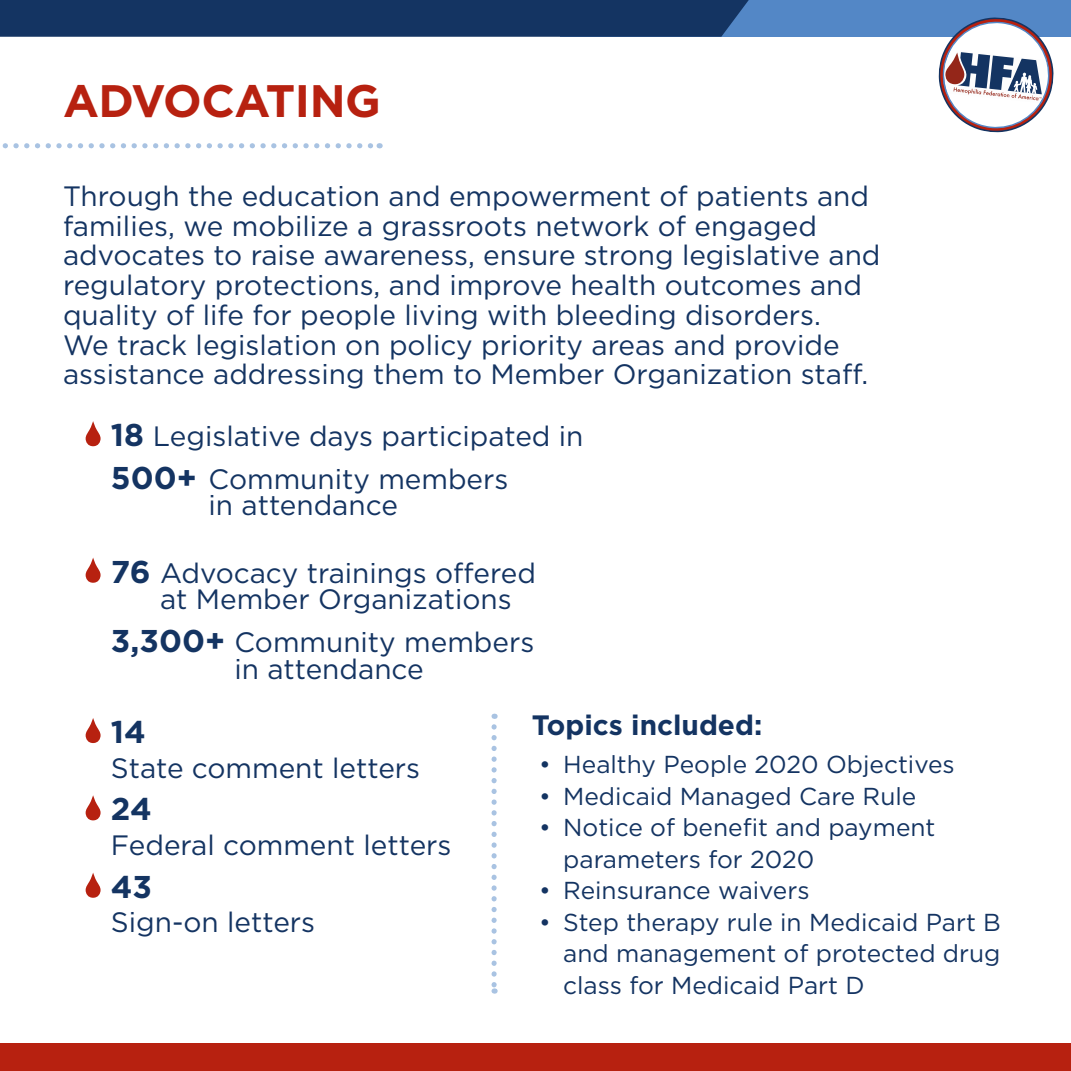
<style>
.page{position:relative;width:1071px;height:1071px;background:#fff}
.page>*{position:absolute;margin:0;border:0;box-sizing:border-box;transform-origin:0 0}
.t1{font:700 45.5px "Gotham";letter-spacing:-.01em;color:#b72110}
.t2{font:700 31.5px/42.7px "Gotham";color:#143462}
.t3{font:28px/29.8px "Gotham";color:#143462}
.t4{font:700 28px "Gotham";color:#143462}
.t5{font:24.5px/31.5px "Gotham";color:#143462}
</style>
<div class="page">
<div style="left:561px;top:0;width:510px;height:37px;background:#5387c6"></div>
<div style="left:0;top:0;width:749px;height:37px;background:#143462"></div>
<div style="left:0;top:1043px;width:1071px;height:28px;background:#b72110"></div>
<svg style="left:938px;top:17px;width:116px;height:116px"></svg>
<svg style="left:2px;top:143px;width:378px;height:5px"></svg>
<svg style="left:86px;top:421px;width:15px;height:25px"></svg>
<svg style="left:86px;top:718px;width:15px;height:25px"></svg>
<svg style="left:86px;top:795px;width:15px;height:25px"></svg>
<svg style="left:86px;top:873px;width:15px;height:25px"></svg>
<svg style="left:491px;top:727px;width:6px;height:267px"></svg>
<svg style="left:86px;top:558px;width:15px;height:25px"></svg>
<h1 class="t1" style="left:63px;top:71px;width:319px">ADVOCATING</h1>
<p class="t3" style="left:63px;top:180px;width:819px">Through the education and empowerment of patients and families, we mobilize a grassroots network of engaged advocates to raise awareness, ensure strong legislative and regulatory protections, and improve health outcomes and quality of life for people living with bleeding disorders.<br>We track legislation on policy priority areas and provide assistance addressing them to Member Organization staff.</p>
<p class="t2" style="left:111px;top:414px;width:87px">18<br>500+</p>
<p class="t3" style="left:209px;top:414px;width:376px;line-height:42.7px;text-indent:-56px">Legislative days participated in<br>Community members</p>
<p class="t3" style="left:209px;top:490px;width:191px">in attendance</p>
<p class="t2" style="left:111px;top:537px;width:116px;line-height:69px">76<br>3,300+</p>
<p class="t3" style="left:160px;top:559px;width:377px;line-height:26.2px">Advocacy trainings offered at Member Organizations</p>
<p class="t3" style="left:234px;top:629px;width:301px;line-height:26.2px">Community members in attendance</p>
<p class="t2" style="left:111px;top:710px;width:36px">14</p>
<p class="t3" style="left:111px;top:752px;width:311px">State comment letters</p>
<p class="t2" style="left:111px;top:788px;width:42px">24</p>
<p class="t3" style="left:111px;top:830px;width:342px">Federal comment letters</p>
<p class="t2" style="left:111px;top:865px;width:43px">43</p>
<p class="t3" style="left:111px;top:907px;width:206px">Sign-on letters</p>
<p class="t4" style="left:532px;top:707px;width:232px">Topics included:</p>
<p class="t5" style="left:539px;top:748px;width:417px">• Healthy People 2020 Objectives</p>
<p class="t5" style="left:539px;top:780px;width:379px">• Medicaid Managed Care Rule</p>
<p class="t5" style="left:563px;top:811px;width:374px;text-indent:-24px">• Notice of benefit and payment parameters for 2020</p>
<p class="t5" style="left:539px;top:874px;width:272px">• Reinsurance waivers</p>
<p class="t5" style="left:563px;top:906px;width:439px;text-align:justify;text-indent:-24px">• Step therapy rule in Medicaid Part B and management of protected drug class for Medicaid Part D</p>
</div>
